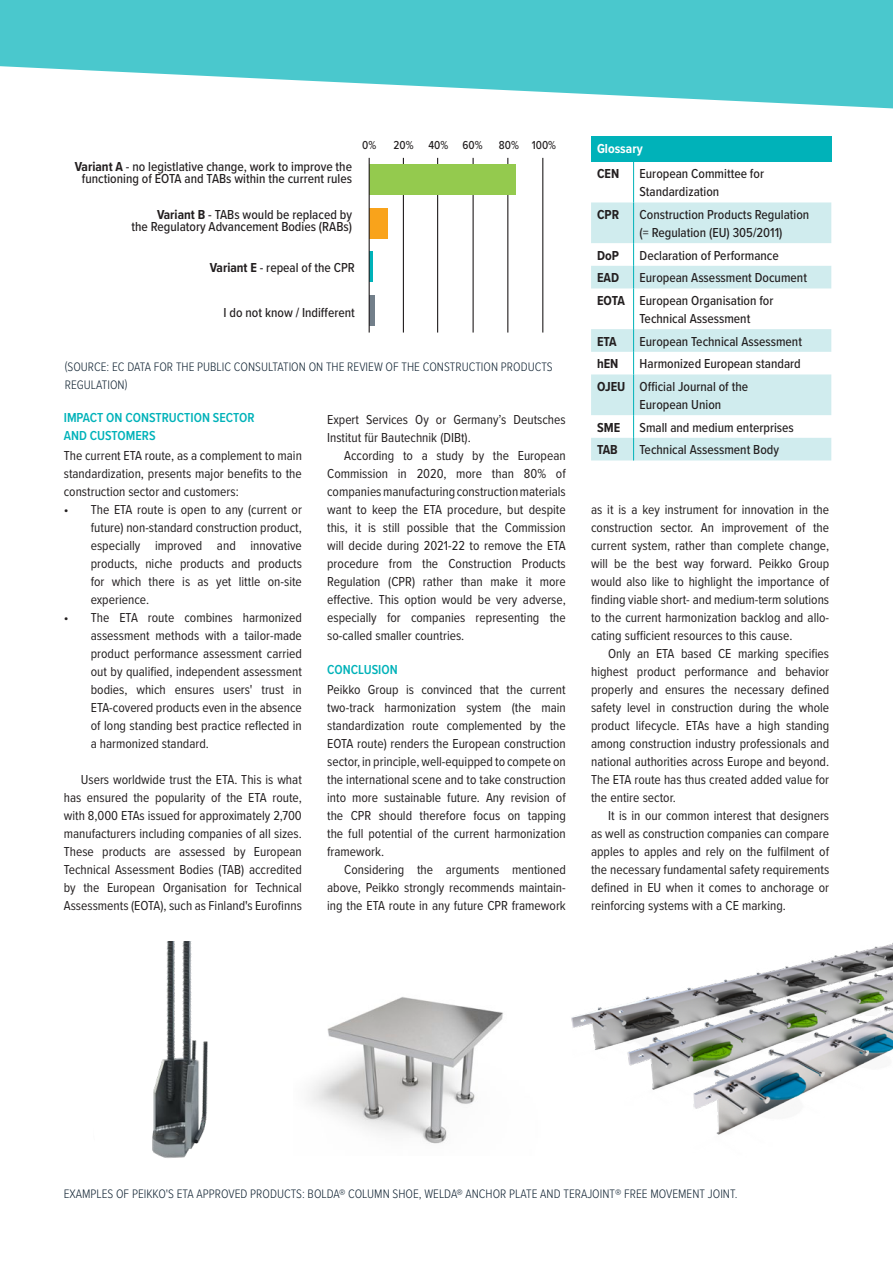
<style>
.page{position:relative;width:893px;height:1263px;background:#fff}
.page>*{position:absolute;margin:0;border:0;box-sizing:border-box;transform-origin:0 0}
.t1{font:13.5px/18px "Proxima Nova Cond";color:#231f20;text-align:justify}
.t2{font:500 13.5px/12px "Proxima Nova Cond";color:#231f20}
.t3{font:600 13.5px/18px "Proxima Nova Cond";color:#00b2b9}
.t4{font:700 13.5px "Proxima Nova Cond";color:#231f20}
.t5{font:700 13.5px "Proxima Nova Cond";color:#fff}
.t6{font:300 12.75px/18px "Proxima Nova Cond";color:#172938}
.t7{font:500 12px "Proxima Nova Cond";color:#231f20}
.s1{font-weight:700}
</style>
<div class="page">
<svg style="left:0;top:0;width:893px;height:109px;fill:#4ac8cd"></svg>
<img style="left:309px;top:997px;width:194px;height:147px">
<img style="left:152px;top:941px;width:56px;height:217px">
<img style="left:571px;top:943px;width:322px;height:192px">
<hr style="left:403px;top:158px;width:1px;height:175px;background:#231f20">
<hr style="left:437px;top:158px;width:1px;height:175px;background:#231f20">
<hr style="left:473px;top:158px;width:1px;height:175px;background:#231f20">
<hr style="left:507px;top:158px;width:1px;height:175px;background:#231f20">
<hr style="left:542px;top:158px;width:1px;height:175px;background:#231f20">
<div style="left:369px;top:164px;width:146px;height:30px;background:#94ca4e"></div>
<div style="left:369px;top:209px;width:19px;height:30px;background:#f9a31b"></div>
<hr style="left:369px;top:252px;width:4px;height:30px;background:#00b2b9">
<div style="left:369px;top:296px;width:6px;height:30px;background:#727f8a"></div>
<hr style="left:369px;top:158px;width:1px;height:175px;background:#231f20">
<div style="left:591px;top:136px;width:240px;height:26px;background:#00b2b9"></div>
<svg style="left:591px;top:202px;width:240px;height:258px;fill:#d0ecee"></svg>
<hr style="left:633px;top:162px;width:1px;height:40px;background:#00b2b9">
<hr style="left:633px;top:202px;width:1px;height:41px;background:#00b2b9">
<svg style="left:633px;top:243px;width:1px;height:45px"></svg>
<hr style="left:633px;top:288px;width:1px;height:41px;background:#00b2b9">
<svg style="left:633px;top:329px;width:1px;height:45px"></svg>
<hr style="left:633px;top:374px;width:1px;height:41px;background:#00b2b9">
<svg style="left:633px;top:415px;width:1px;height:45px"></svg>
<p class="t7" style="left:362px;top:136px;width:16px">0%</p>
<p class="t7" style="left:393px;top:136px;width:91px">20% 40% 60%</p>
<p class="t7" style="left:499px;top:136px;width:59px">80% 100%</p>
<p class="t5" style="left:597px;top:138px;width:47px">Glossary</p>
<p class="t4" style="left:597px;top:164px;width:24px">CEN</p>
<p class="t2" style="left:640px;top:164px;width:126px;line-height:18px">European Committee for<br>Standardization</p>
<p class="t4" style="left:597px;top:205px;width:24px">CPR</p>
<p class="t2" style="left:640px;top:205px;width:171px;line-height:18px">Construction Products Regulation (= Regulation (EU) 305/2011)</p>
<p class="t4" style="left:597px;top:245px;width:23px">DoP</p>
<p class="t2" style="left:640px;top:249px;width:141px">Declaration of Performance</p>
<p class="t4" style="left:597px;top:268px;width:24px">EAD</p>
<p class="t2" style="left:75px;top:160px;width:279px;text-align:center"><span class="s1">Variant A</span> - no legistlative change, work to improve the functioning of EOTA and TABs within the current rules</p>
<p class="t2" style="left:131px;top:208px;width:222px;text-align:right"><span class="s1">Variant B</span> - TABs would be replaced by<br>the Regulatory Advancement Bodies (RABs)</p>
<p class="t2" style="left:210px;top:261px;width:147px"><span class="s1">Variant E</span> - repeal of the CPR</p>
<p class="t2" style="left:224px;top:306px;width:133px">I do not know / Indi erent</p>
<p class="t2" style="left:597px;top:266px;width:211px;line-height:22.6px;text-indent:43px">European Assessment Document<br><span class="s1">EOTA</span> European Organisation for</p>
<p class="t2" style="left:640px;top:312px;width:112px">Technical Assessment</p>
<p class="t4" style="left:597px;top:331px;width:21px">ETA</p>
<p class="t2" style="left:640px;top:335px;width:164px">European Technical Assessment</p>
<p class="t4" style="left:597px;top:354px;width:23px">hEN</p>
<p class="t2" style="left:597px;top:352px;width:205px;line-height:22.6px;text-indent:43px">Harmonized European standard<br><span class="s1">OJEU</span> Official Journal of the</p>
<p class="t2" style="left:640px;top:398px;width:83px">European Union</p>
<p class="t4" style="left:597px;top:417px;width:25px">SME</p>
<p class="t2" style="left:640px;top:421px;width:156px">Small and medium enterprises</p>
<p class="t4" style="left:597px;top:440px;width:22px">TAB</p>
<p class="t2" style="left:640px;top:443px;width:141px">Technical Assessment Body</p>
<p class="t6" style="left:65px;top:357px;width:489px">(SOURCE: EC DATA FOR THE PUBLIC CONSULTATION ON THE REVIEW OF THE CONSTRUCTION PRODUCTS<br>REGULATION)</p>
<p class="t3" style="left:64px;top:408px;width:192px">IMPACT ON CONSTRUCTION SECTOR<br>AND CUSTOMERS</p>
<p class="t1" style="left:64px;top:446px;width:240px">The current ETA route, as a complement to main standardization, presents major benefits to the construction sector and customers:</p>
<p class="t1" style="left:91px;top:500px;width:213px;text-indent:-27px">• The ETA route is open to any (current or future) non-standard construction product, especially improved and innovative products, niche products and products for which there is as yet little on-site experience.</p>
<p class="t1" style="left:91px;top:608px;width:213px;text-indent:-27px">• The ETA route combines harmonized assessment methods with a tailor-made product performance assessment carried out by qualified, independent assessment bodies, which ensures users' trust in ETA-covered products even in the absence of long standing best practice reflected in a harmonized standard.</p>
<p class="t1" style="left:64px;top:770px;width:240px;text-indent:17px">Users worldwide trust the ETA. This is what has ensured the popularity of the ETA route, with 8,000 ETAs issued for approximately 2,700 manufacturers including companies of all sizes.<br>These products are assessed by European Technical Assessment Bodies (TAB) accredited by the European Organisation for Technical Assessments (EOTA), such as Finland's Eurofinns</p>
<p class="t1" style="left:327px;top:410px;width:240px">Expert Services Oy or Germany’s Deutsches<br>Institut für Bautechnik (DIBt).</p>
<p class="t1" style="left:327px;top:446px;width:240px;text-indent:17px">According to a study by the European Commission in 2020, more than 80% of companies manufacturing construction materials want to keep the ETA procedure, but despite this, it is still possible that the Commission will decide during 2021-22 to remove the ETA procedure from the Construction Products Regulation (CPR) rather than make it more effective. This option would be very adverse, especially for companies representing the so-called smaller countries.</p>
<p class="t3" style="left:327px;top:660px;width:72px">CONCLUSION</p>
<p class="t1" style="left:327px;top:680px;width:240px">Peikko Group is convinced that the current two-track harmonization system (the main standardization route complemented by the EOTA route) renders the European construction sector, in principle, well-equipped to compete on the international scene and to take construction into more sustainable future. Any revision of the CPR should therefore focus on tapping the full potential of the current harmonization framework.</p>
<p class="t1" style="left:327px;top:860px;width:240px;text-indent:17px">Considering the arguments mentioned above, Peikko strongly recommends maintain&shy;ing the ETA route in any future CPR framework</p>
<p class="t1" style="left:591px;top:500px;width:240px">as it is a key instrument for innovation in the construction sector. An improvement of the current system, rather than complete change, will be the best way forward. Peikko Group would also like to highlight the importance of finding viable short- and medium-term solutions to the current harmonization backlog and allo&shy;cating sufficient resources to this cause.</p>
<p class="t1" style="left:591px;top:644px;width:240px;text-indent:17px">Only an ETA based CE marking specifies highest product performance and behavior properly and ensures the necessary defined safety level in construction during the whole product lifecycle. ETAs have a high standing among construction industry professionals and national authorities across Europe and beyond.<br>The ETA route has thus created added value for the entire sector.</p>
<p class="t1" style="left:591px;top:806px;width:240px;text-indent:17px">It is in our common interest that designers as well as construction companies can compare apples to apples and rely on the fulfilment of the necessary fundamental safety requirements defined in EU when it comes to anchorage or reinforcing systems with a CE marking.</p>
<p class="t6" style="left:64px;top:1184px;width:675px">EXAMPLES OF PEIKKO'S ETA APPROVED PRODUCTS: BOLDA® COLUMN SHOE, WELDA® ANCHOR PLATE AND TERAJOINT® FREE MOVEMENT JOINT.</p>
</div>
